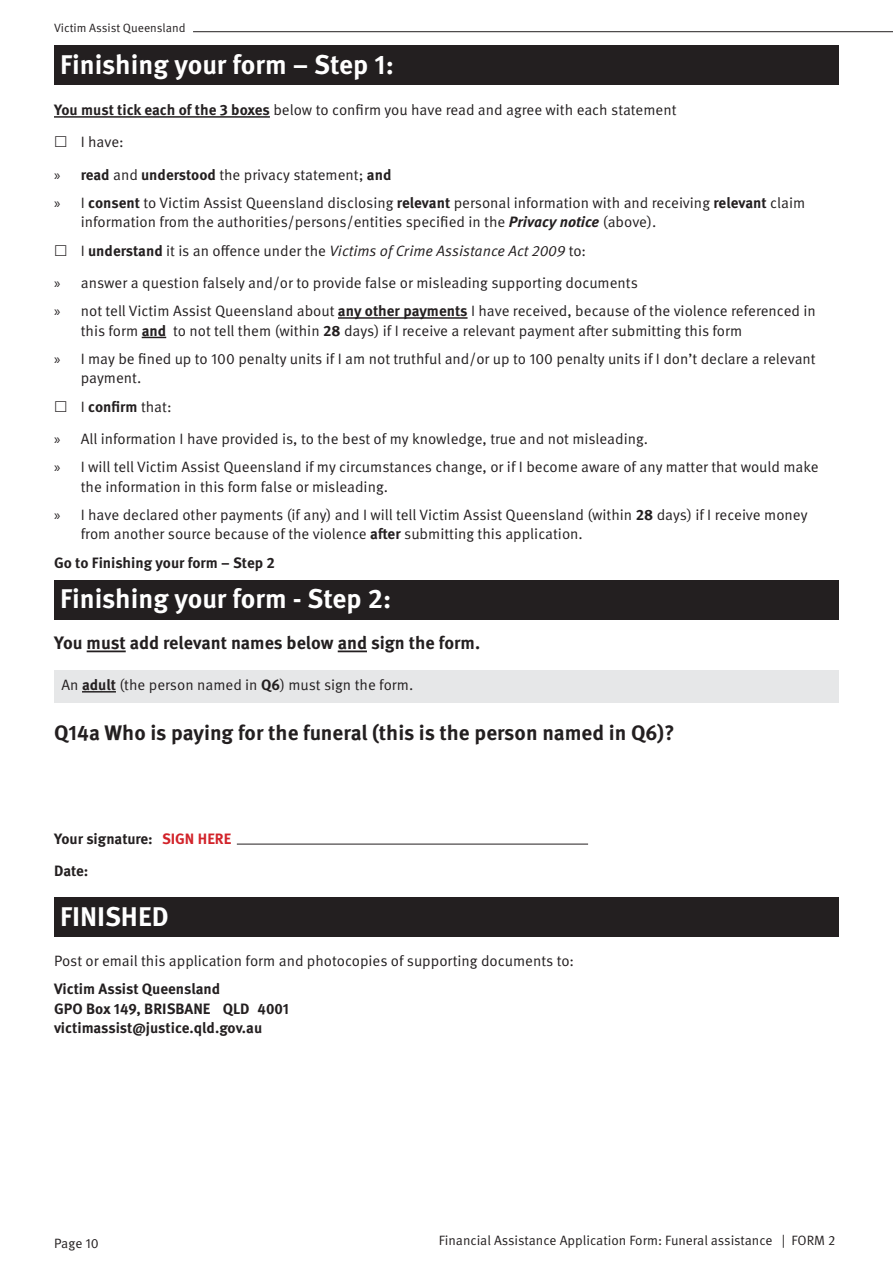
<style>
.page{position:relative;width:893px;height:1263px;background:#fff}
.page>*{position:absolute;margin:0;border:0;box-sizing:border-box;transform-origin:0 0}
.t1{font:700 27px "Meta Pro";color:#fff}
.t2{font:700 21px "Meta Pro";color:#231f20}
.t3{font:700 18px "Meta Pro";color:#231f20}
.t4{font:15px/19.5px "Meta Pro Norm";color:#231f20}
.t5{font:700 15px/19.5px "Meta Pro";color:#231f20}
.t6{font:13.5px "Meta Pro Norm";color:#231f20}
.t7{font:12px "Meta Pro Norm";color:#231f20}
.s1{font-family:"Meta Pro";font-weight:700}
.s2{font-family:"Myriad Pro"}
.s3{font-family:"Meta Pro";font-weight:700;font-style:italic}
.s4{font-family:"Meta Pro Norm Ita"}
.s5{color:#d2232a}
</style>
<div class="page">
<hr style="left:193px;top:31px;width:700px;height:1px;background:#231f20">
<div style="left:54px;top:670px;width:785px;height:32px;background:#e6e7e8"></div>
<hr style="left:237px;top:844px;width:351px;height:1px;background:#231f20">
<hr style="left:54px;top:116px;width:216px;height:2px;background:#231f20">
<hr style="left:338px;top:317px;width:130px;height:2px;background:#231f20">
<svg style="left:142px;top:337px;width:24px;height:1px"></svg>
<hr style="left:87px;top:650px;width:39px;height:2px;background:#231f20">
<hr style="left:338px;top:650px;width:29px;height:2px;background:#231f20">
<hr style="left:82px;top:691px;width:34px;height:1px;background:#231f20">
<div style="left:54px;top:45px;width:785px;height:40px;background:#231f20"></div>
<div style="left:54px;top:580px;width:785px;height:39px;background:#231f20"></div>
<div style="left:54px;top:897px;width:785px;height:39px;background:#231f20"></div>
<p class="t7" style="left:54px;top:19px;width:133px">Victim Assist Queensland</p>
<p class="t1" style="left:60px;top:44px;width:335px">Finishing your form – Step 1:</p>
<p class="t4" style="left:54px;top:99px;width:624px"><span class="s1">You must tick each of the 3 boxes</span> below to confrm you have read and agree with each statement</p>
<p class="t4" style="left:54px;top:125px;width:339px;line-height:32.2px;text-indent:27px">I have:<br><span class="s2">»</span> <span class="s1">read</span> and <span class="s1">understood</span> the privacy statement; <span class="s1">and</span></p>
<p class="t4" style="left:81px;top:192px;width:726px;text-indent:-27px"><span class="s2">»</span> I <span class="s1">consent</span> to Victim Assist Queensland disclosing <span class="s1">relevant</span> personal information with and receiving <span class="s1">relevant</span> claim information from the authorities/persons/entities specifed in the <span class="s3">Privacy notice</span> (above).</p>
<p class="t4" style="left:54px;top:233px;width:585px;line-height:32.2px;text-indent:27px">I <span class="s1">understand</span> it is an ofence under the <span class="s4">Victims of Crime Assistance Act 2009</span> to:<br><span class="s2">»</span> answer a question falsely and/or to provide false or misleading supporting documents</p>
<p class="t4" style="left:81px;top:300px;width:737px;text-indent:-27px"><span class="s2">»</span> not tell Victim Assist Queensland about <span class="s1">any other payments</span> I have received, because of the violence referenced in this form <span class="s1">and</span> to not tell them (within <span class="s1">28</span> days) if I receive a relevant payment afer submitting this form</p>
<p class="t4" style="left:81px;top:348px;width:736px;text-indent:-27px"><span class="s2">»</span> I may be fned up to 100 penalty units if I am not truthful and/or up to 100 penalty units if I don’t declare a relevant payment.</p>
<p class="t4" style="left:54px;top:389px;width:596px;line-height:32.2px;text-indent:27px">I <span class="s1">confrm</span> that:<br><span class="s2">»</span> All information I have provided is, to the best of my knowledge, true and not misleading.</p>
<p class="t4" style="left:81px;top:456px;width:739px;text-indent:-27px"><span class="s2">»</span> I will tell Victim Assist Queensland if my circumstances change, or if I become aware of any matter that would make the information in this form false or misleading.</p>
<p class="t4" style="left:54px;top:504px;width:755px"><span class="s2">»</span> I have declared other payments (if any) and I will tell Victim Assist Queensland (within <span class="s1">28</span> days) if I receive money</p>
<p class="t4" style="left:54px;top:519px;width:530px;line-height:28.2px;text-indent:27px">from another source because of the violence <span class="s1">afer</span> submitting this application.<br><span class="s1">Go to Finishing your form – Step 2</span></p>
<p class="t1" style="left:60px;top:578px;width:333px">Finishing your form - Step 2:</p>
<h4 class="t3" style="left:54px;top:629px;width:428px">You must add relevant names below and sign the form.</h4>
<p class="t4" style="left:62px;top:674px;width:353px">An <span class="s1">adult</span> (the person named in <span class="s1">Q6</span>) must sign the form.</p>
<h3 class="t2" style="left:54px;top:716px;width:622px">Q14a Who is paying for the funeral (this is the person named in Q6)?</h3>
<h5 class="t5" style="left:54px;top:822px;width:179px;line-height:32.2px">Your signature: <span class="s5">SIGN HERE<br></span>Date:</h5>
<p class="t1" style="left:60px;top:895px;width:110px">FINISHED</p>
<p class="t4" style="left:54px;top:950px;width:522px">Post or email this application form and photocopies of supporting documents to:</p>
<h5 class="t5" style="left:54px;top:978px;width:237px">Victim Assist Queensland<br>GPO Box 149, BRISBANE QLD 4001 victimassist@justice.qld.gov.au</h5>
<p class="t6" style="left:54px;top:1233px;width:46px">Page 10</p>
<p class="t6" style="left:439px;top:1230px;width:398px">Financial Assistance Application Form: Funeral assistance | FORM 2</p>
</div>
